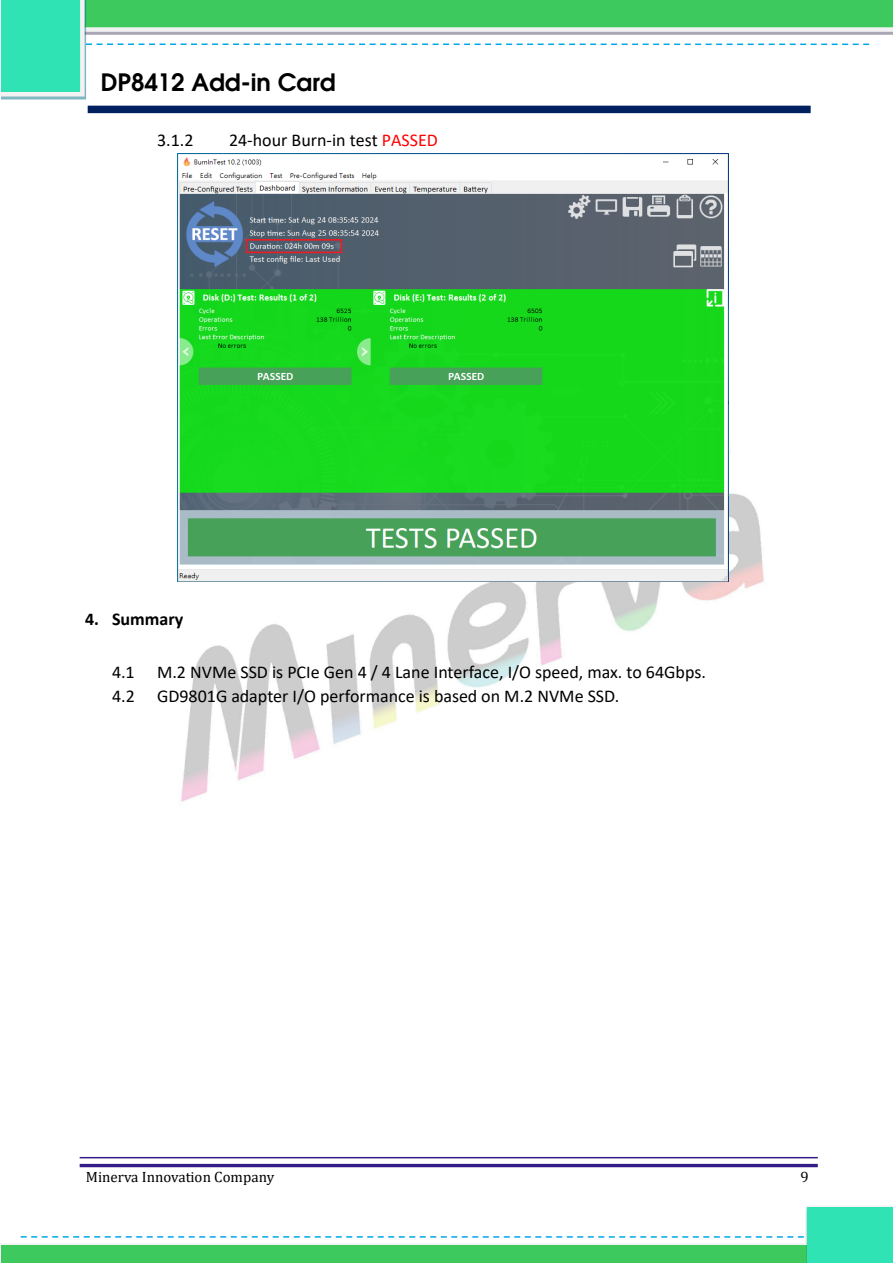
<style>
.page{position:relative;width:893px;height:1263px;background:#fff}
.page>*{position:absolute;margin:0;border:0;box-sizing:border-box;transform-origin:0 0}
.t1{font:600 24px "Avant Garde";color:#000}
.t2{font:18px/24px "Calibri";color:#000}
.t3{font:700 18px "Calibri";color:#000}
.t4{font:15px "Cambria";color:#000}
.s1{color:#f00}
</style>
<div class="page">
<svg style="left:1px;top:0;width:892px;height:100px"></svg>
<img style="left:177px;top:172px;width:587px;height:630px">
<svg style="left:1px;top:1206px;width:892px;height:57px"></svg>
<hr style="left:80px;top:1164px;width:738px;height:3px;background:#351c86">
<hr style="left:80px;top:1157px;width:738px;height:1px;background:#351c86">
<div style="left:88px;top:106px;width:723px;height:7px;background:#002060"></div>
<img style="left:178px;top:153px;width:550px;height:428px">
<h1 class="t1" style="left:101px;top:67px;width:236px">DP8412 Add-in Card</h1>
<p class="t2" style="left:157px;top:128px;width:38px">3.1.2</p>
<p class="t2" style="left:229px;top:128px;width:210px">24-hour Burn-in test <span class="s1">PASSED</span></p>
<p class="t3" style="left:85px;top:606px;width:100px">4. Summary</p>
<p class="t2" style="left:112px;top:660px;width:595px">4.1 M.2 NVMe SSD is PCIe Gen 4 / 4 Lane Interface, I/O speed, max. to 64Gbps.<br>4.2 GD9801G adapter I/O performance is based on M.2 NVMe SSD.</p>
<p class="t4" style="left:86px;top:1168px;width:190px">Minerva Innovation Company</p>
<p class="t4" style="left:800px;top:1168px;width:10px">9</p>
</div>
